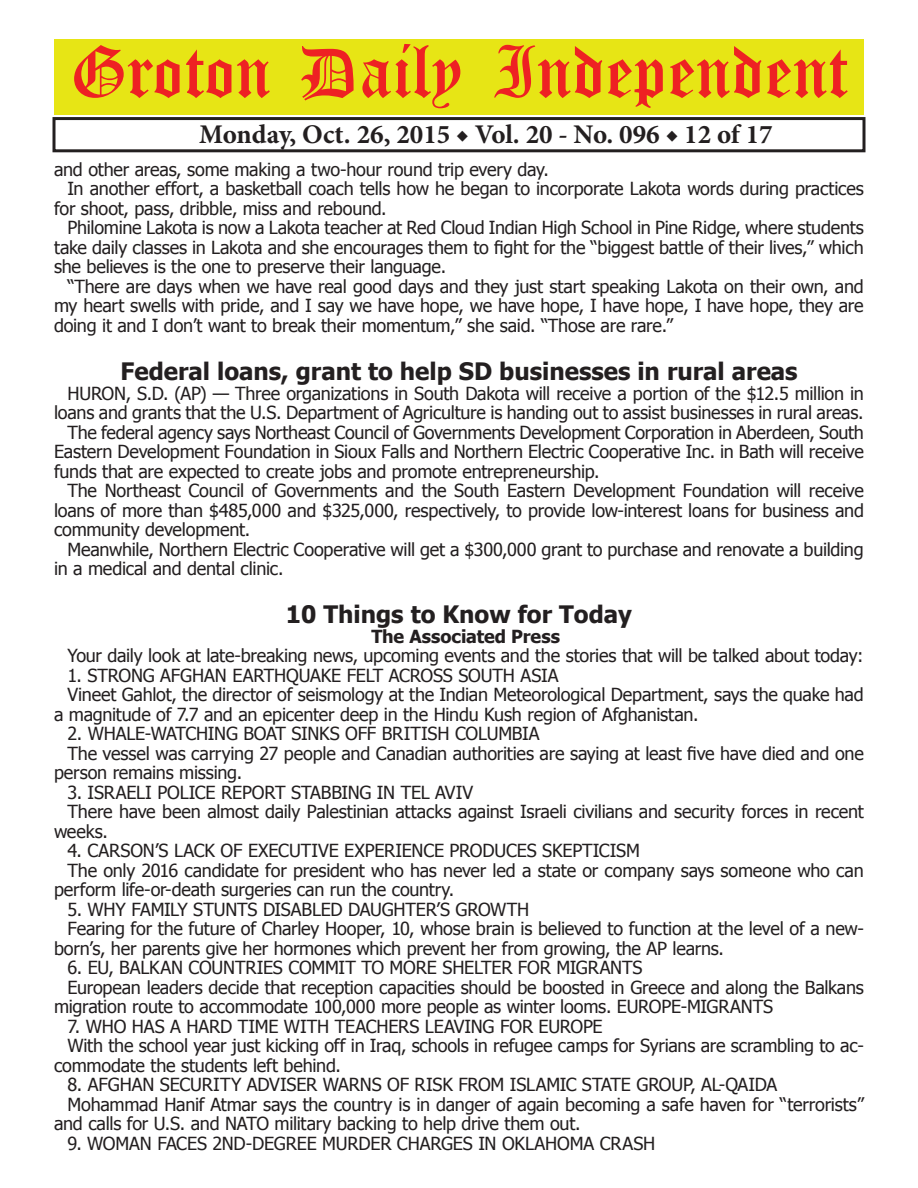
<style>
.page{position:relative;width:918px;height:1188px;background:#fff}
.page>*{position:absolute;margin:0;border:0;box-sizing:border-box;transform-origin:0 0}
.t1{font:54px "Old English Five";color:#ee2123}
.t2{font:700 27px "Minion Pro";color:#231f20}
.t3{font:700 24px "Tahoma";color:#231f20}
.t4{font:18px "Tahoma";letter-spacing:-.01em;color:#231f20}
.t5{font:700 18px "Tahoma";letter-spacing:-.005em;color:#231f20}
</style>
<div class="page">
<div style="left:52px;top:117px;width:814px;height:35px;border:3px solid #231f20"></div>
<div style="left:54px;top:40px;width:810px;height:75px;background:#e7e515"></div>
<h1 class="t1" style="left:70px;top:47px;width:779px">Groton Daily Independent</h1>
<h2 class="t2" style="left:199px;top:116px;width:575px">Monday, Oct. 26, 2015 ◆ Vol. 20 - No. 096 ◆ 12 of 17</h2>
<p class="t4" style="left:54px;top:157px;width:496px">and other areas, some making a two-hour round trip every day.</p>
<p class="t4" style="left:68px;top:177px;width:798px">In another effort, a basketball coach tells how he began to incorporate Lakota words during practices</p>
<p class="t4" style="left:54px;top:196px;width:334px">for shoot, pass, dribble, miss and rebound.</p>
<p class="t4" style="left:68px;top:216px;width:798px">Philomine Lakota is now a Lakota teacher at Red Cloud Indian High School in Pine Ridge, where students</p>
<p class="t4" style="left:54px;top:235px;width:811px">take daily classes in Lakota and she encourages them to fight for the “biggest battle of their lives,” which</p>
<p class="t4" style="left:54px;top:255px;width:394px">she believes is the one to preserve their language.</p>
<p class="t4" style="left:68px;top:274px;width:798px">“There are days when we have real good days and they just start speaking Lakota on their own, and</p>
<p class="t4" style="left:54px;top:294px;width:811px">my heart swells with pride, and I say we have hope, we have hope, I have hope, I have hope, they are</p>
<p class="t4" style="left:54px;top:313px;width:621px">doing it and I don’t want to break their momentum,” she said. “Those are rare.”</p>
<h3 class="t3" style="left:121px;top:355px;width:679px">Federal loans, grant to help SD businesses in rural areas</h3>
<p class="t4" style="left:68px;top:381px;width:798px">HURON, S.D. (AP) — Three organizations in South Dakota will receive a portion of the $12.5 million in</p>
<p class="t4" style="left:54px;top:400px;width:811px">loans and grants that the U.S. Department of Agriculture is handing out to assist businesses in rural areas.</p>
<p class="t4" style="left:68px;top:420px;width:798px">The federal agency says Northeast Council of Governments Development Corporation in Aberdeen, South</p>
<p class="t4" style="left:54px;top:439px;width:811px">Eastern Development Foundation in Sioux Falls and Northern Electric Cooperative Inc. in Bath will receive</p>
<p class="t4" style="left:54px;top:459px;width:547px">funds that are expected to create jobs and promote entrepreneurship.</p>
<p class="t4" style="left:68px;top:478px;width:798px">The Northeast Council of Governments and the South Eastern Development Foundation will receive</p>
<p class="t4" style="left:54px;top:498px;width:811px">loans of more than $485,000 and $325,000, respectively, to provide low-interest loans for business and</p>
<p class="t4" style="left:54px;top:517px;width:198px">community development.</p>
<p class="t4" style="left:68px;top:537px;width:798px">Meanwhile, Northern Electric Cooperative will get a $300,000 grant to purchase and renovate a building</p>
<p class="t4" style="left:54px;top:556px;width:231px">in a medical and dental clinic.</p>
<h3 class="t3" style="left:286px;top:598px;width:348px">10 Things to Know for Today</h3>
<p class="t5" style="left:371px;top:624px;width:190px">The Associated Press</p>
<p class="t4" style="left:68px;top:644px;width:798px">Your daily look at late-breaking news, upcoming events and the stories that will be talked about today:</p>
<p class="t4" style="left:68px;top:663px;width:493px">1. STRONG AFGHAN EARTHQUAKE FELT ACROSS SOUTH ASIA</p>
<p class="t4" style="left:68px;top:683px;width:798px">Vineet Gahlot, the director of seismology at the Indian Meteorological Department, says the quake had</p>
<p class="t4" style="left:54px;top:702px;width:646px">a magnitude of 7.7 and an epicenter deep in the Hindu Kush region of Afghanistan.</p>
<p class="t4" style="left:68px;top:722px;width:474px">2. WHALE-WATCHING BOAT SINKS OFF BRITISH COLUMBIA</p>
<p class="t4" style="left:68px;top:741px;width:798px">The vessel was carrying 27 people and Canadian authorities are saying at least five have died and one</p>
<p class="t4" style="left:54px;top:761px;width:190px">person remains missing.</p>
<p class="t4" style="left:68px;top:780px;width:407px">3. ISRAELI POLICE REPORT STABBING IN TEL AVIV</p>
<p class="t4" style="left:68px;top:800px;width:798px">There have been almost daily Palestinian attacks against Israeli civilians and security forces in recent</p>
<p class="t4" style="left:54px;top:819px;width:56px">weeks.</p>
<p class="t4" style="left:68px;top:839px;width:574px">4. CARSON’S LACK OF EXECUTIVE EXPERIENCE PRODUCES SKEPTICISM</p>
<p class="t4" style="left:68px;top:858px;width:798px">The only 2016 candidate for president who has never led a state or company says someone who can</p>
<p class="t4" style="left:54px;top:878px;width:402px">perform life-or-death surgeries can run the country.</p>
<p class="t4" style="left:68px;top:897px;width:463px">5. WHY FAMILY STUNTS DISABLED DAUGHTER’S GROWTH</p>
<p class="t4" style="left:68px;top:917px;width:798px">Fearing for the future of Charley Hooper, 10, whose brain is believed to function at the level of a new-</p>
<p class="t4" style="left:54px;top:936px;width:672px">born’s, her parents give her hormones which prevent her from growing, the AP learns.</p>
<p class="t4" style="left:68px;top:956px;width:577px">6. EU, BALKAN COUNTRIES COMMIT TO MORE SHELTER FOR MIGRANTS</p>
<p class="t4" style="left:68px;top:975px;width:798px">European leaders decide that reception capacities should be boosted in Greece and along the Balkans</p>
<p class="t4" style="left:54px;top:995px;width:721px">migration route to accommodate 100,000 more people as winter looms. EUROPE-MIGRANTS</p>
<p class="t4" style="left:68px;top:1014px;width:537px">7. WHO HAS A HARD TIME WITH TEACHERS LEAVING FOR EUROPE</p>
<p class="t4" style="left:68px;top:1034px;width:798px">With the school year just kicking off in Iraq, schools in refugee camps for Syrians are scrambling to ac-</p>
<p class="t4" style="left:54px;top:1053px;width:288px">commodate the students left behind.</p>
<p class="t4" style="left:68px;top:1073px;width:711px">8. AFGHAN SECURITY ADVISER WARNS OF RISK FROM ISLAMIC STATE GROUP, AL-QAIDA</p>
<p class="t4" style="left:68px;top:1092px;width:798px">Mohammad Hanif Atmar says the country is in danger of again becoming a safe haven for “terrorists”</p>
<p class="t4" style="left:54px;top:1112px;width:528px">and calls for U.S. and NATO military backing to help drive them out.</p>
<p class="t4" style="left:68px;top:1131px;width:589px">9. WOMAN FACES 2ND-DEGREE MURDER CHARGES IN OKLAHOMA CRASH</p>
</div>
